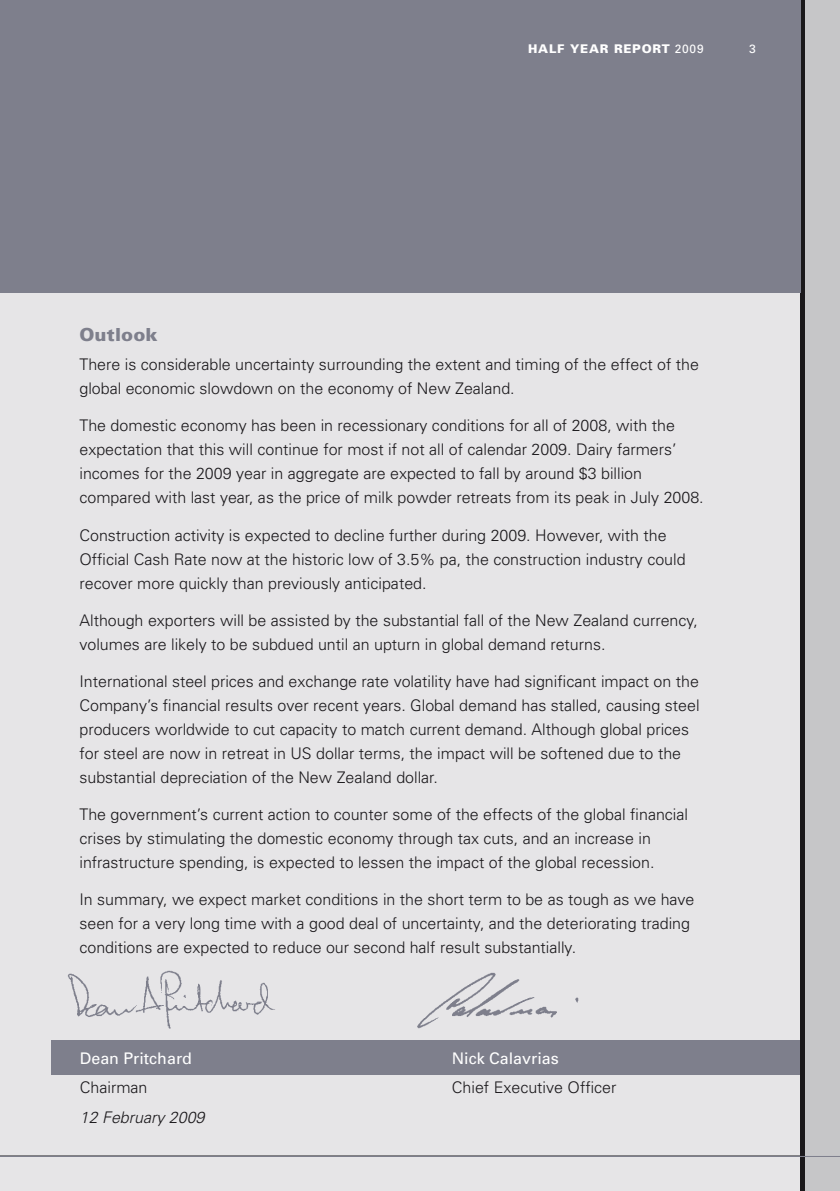
<style>
.page{position:relative;width:840px;height:1191px;background:#fff}
.page>*{position:absolute;margin:0;border:0;box-sizing:border-box;transform-origin:0 0}
.t1{font:900 18px "Univers";letter-spacing:.01em;color:#7e7f8c}
.t2{font:300 16px/24px "Univers";color:#1a181b}
.t3{font:16px "Univers";color:#fff}
.t4{font:italic 300 16px "Univers";color:#1a181b}
.t5{font:900 12px "Univers";letter-spacing:.065em;color:#fff}
.t6{font:12px "Univers";color:#fff}
.s1{font-weight:400}
</style>
<div class="page">
<div style="left:0;top:68px;width:804px;height:1123px;background:#e6e5e7"></div>
<hr style="left:0;top:1155px;width:835px;height:1px;background:#1a181b">
<div style="left:803px;top:0;width:36px;height:1191px;background:#c6c6c8"></div>
<svg style="left:799px;top:0;width:4px;height:1191px;fill:#1a181b"></svg>
<div style="left:51px;top:1040px;width:748px;height:34px;background:#7e7f8c"></div>
<div style="left:0;top:0;width:799px;height:292px;background:#7e7f8c"></div>
<hr style="left:0;top:1156px;width:839px;height:1px;background:#7e7f8c">
<img style="left:417px;top:972px;width:162px;height:57px">
<img style="left:68px;top:970px;width:207px;height:59px">
<p class="t5" style="left:528px;top:41px;width:177px">HALF YEAR REPORT <span class="s1">2009</span></p>
<p class="t6" style="left:748px;top:41px;width:8px">3</p>
<p class="t1" style="left:79px;top:323px;width:80px">Outlook</p>
<p class="t2" style="left:79px;top:352px;width:620px">There is considerable uncertainty surrounding the extent and timing of the effect of the global economic slowdown on the economy of New Zealand.</p>
<p class="t2" style="left:79px;top:413px;width:625px">The domestic economy has been in recessionary conditions for all of 2008, with the expectation that this will continue for most if not all of calendar 2009. Dairy farmers’ incomes for the 2009 year in aggregate are expected to fall by around $3 billion compared with last year, as the price of milk powder retreats from its peak in July 2008.</p>
<p class="t2" style="left:79px;top:522px;width:607px">Construction activity is expected to decline further during 2009. However, with the<br>Official Cash Rate now at the historic low of 3.5% pa, the construction industry could recover more quickly than previously anticipated.</p>
<p class="t2" style="left:79px;top:607px;width:619px">Although exporters will be assisted by the substantial fall of the New Zealand currency, volumes are likely to be subdued until an upturn in global demand returns.</p>
<p class="t2" style="left:79px;top:668px;width:621px">International steel prices and exchange rate volatility have had significant impact on the Company’s financial results over recent years. Global demand has stalled, causing steel producers worldwide to cut capacity to match current demand. Although global prices for steel are now in retreat in US dollar terms, the impact will be softened due to the substantial depreciation of the New Zealand dollar.</p>
<p class="t2" style="left:79px;top:801px;width:609px">The government’s current action to counter some of the effects of the global financial crises by stimulating the domestic economy through tax cuts, and an increase in infrastructure spending, is expected to lessen the impact of the global recession.</p>
<p class="t2" style="left:79px;top:886px;width:616px">In summary, we expect market conditions in the short term to be as tough as we have seen for a very long time with a good deal of uncertainty, and the deteriorating trading conditions are expected to reduce our second half result substantially.</p>
<p class="t3" style="left:80px;top:1048px;width:114px">Dean Pritchard</p>
<p class="t2" style="left:80px;top:1075px;width:69px">Chairman</p>
<p class="t4" style="left:80px;top:1107px;width:126px">12 February 2009</p>
<p class="t3" style="left:451px;top:1048px;width:108px">Nick Calavrias</p>
<p class="t2" style="left:451px;top:1075px;width:166px">Chief Executive Officer</p>
</div>
